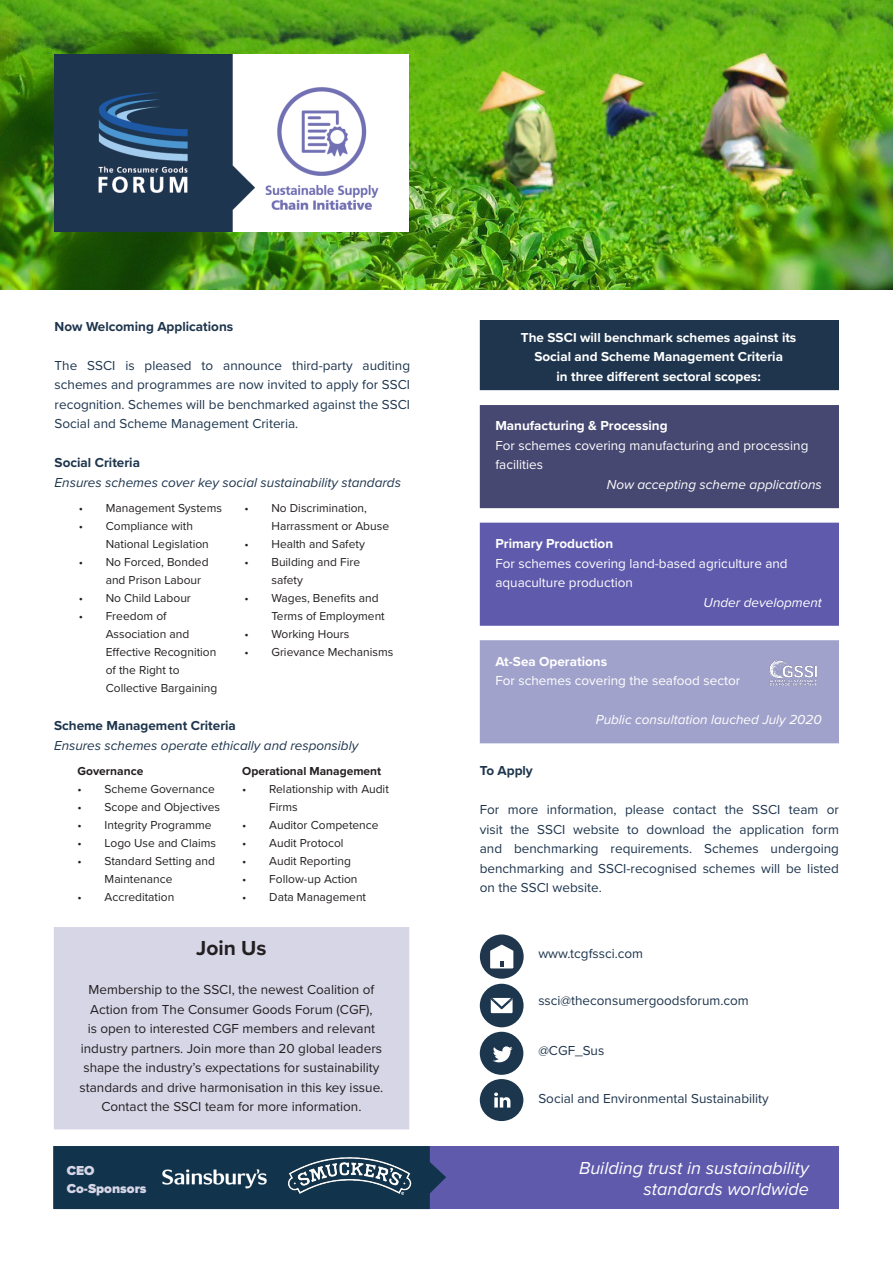
<style>
.page{position:relative;width:893px;height:1263px;background:#fff}
.page>*{position:absolute;margin:0;border:0;box-sizing:border-box;transform-origin:0 0}
.t1{font:700 21px "Proxima Nova";color:#231f20}
.t2{font:italic 18px/21px "Proxima Nova";color:#fff;text-align:right}
.t3{font:13.5px/19.5px "Proxima Nova";color:#1e354d;text-align:justify}
.t4{font:13.5px/19.5px "Proxima Nova";color:#231f20;text-align:center}
.t5{font:700 13.5px "Proxima Nova";color:#fff}
.t6{font:13.5px/19.5px "Proxima Nova";color:#fff}
.t7{font:italic 13.5px "Proxima Nova";color:#1e354d}
.t8{font:italic 13.5px "Proxima Nova";color:#fff}
.t9{font:700 13.5px "Proxima Nova";color:#1e354d}
.t10{font:900 13.5px/18px "Proxima Nova";color:#d7d6e7}
.t11{font:12px/18px "Proxima Nova";color:#231f20}
.t12{font:700 12px "Proxima Nova";color:#231f20}
</style>
<div class="page">
<div style="left:54px;top:927px;width:355px;height:202px;background:#d7d6e7"></div>
<img style="left:0;top:0;width:893px;height:290px">
<div style="left:54px;top:1146px;width:785px;height:63px;background:#5f5aac"></div>
<svg style="left:54px;top:1146px;width:392px;height:63px"></svg>
<div style="left:480px;top:1079px;width:43px;height:42px;background:#1c364d;border-radius:50%"></div>
<svg style="left:494px;top:1092px;width:16px;height:15px"></svg>
<div style="left:480px;top:1032px;width:43px;height:43px;background:#1c364d;border-radius:50%"></div>
<svg style="left:493px;top:1046px;width:20px;height:16px"></svg>
<svg style="left:480px;top:934px;width:44px;height:93px"></svg>
<img style="left:55px;top:54px;width:353px;height:177px">
<div style="left:480px;top:320px;width:359px;height:70px;background:#1e354d"></div>
<div style="left:480px;top:405px;width:359px;height:103px;background:#474871"></div>
<div style="left:480px;top:523px;width:359px;height:103px;background:#5f5aac;border:2px solid #5f5aac"></div>
<div style="left:480px;top:640px;width:359px;height:103px;background:#a1a2cb;border:2px solid #a1a2cb"></div>
<img style="left:769px;top:659px;width:48px;height:27px">
<img style="left:156px;top:1148px;width:119px;height:61px">
<img style="left:287px;top:1156px;width:124px;height:38px">
<p class="t9" style="left:55px;top:316px;width:180px">Now Welcoming Applications</p>
<p class="t3" style="left:55px;top:355px;width:357px">The SSCI is pleased to announce third-party auditing schemes and programmes are now invited to apply for SSCI recognition. Schemes will be benchmarked against the SSCI Social and Scheme Management Criteria.</p>
<p class="t9" style="left:55px;top:453px;width:87px">Social Criteria</p>
<p class="t7" style="left:55px;top:472px;width:348px">Ensures schemes cover key social sustainability standards</p>
<p class="t11" style="left:79px;top:498px;width:145px">• Management Systems</p>
<p class="t11" style="left:106px;top:516px;width:105px;text-indent:-27px">• Compliance with<br>National Legislation</p>
<p class="t11" style="left:106px;top:552px;width:104px;text-indent:-27px">• No Forced, Bonded and Prison Labour</p>
<p class="t11" style="left:79px;top:588px;width:114px">• No Child Labour</p>
<p class="t11" style="left:106px;top:606px;width:113px;text-indent:-27px">• Freedom of<br>Association and<br>Effective Recognition of the Right to<br>Collective Bargaining</p>
<p class="t11" style="left:271px;top:498px;width:119px;text-indent:-27px">• No Discrimination,<br>Harrassment or Abuse</p>
<p class="t11" style="left:244px;top:534px;width:122px">• Health and Safety</p>
<p class="t11" style="left:271px;top:552px;width:90px;text-indent:-27px">• Building and Fire safety</p>
<p class="t11" style="left:271px;top:588px;width:115px;text-indent:-27px">• Wages, Benefits and<br>Terms of Employment</p>
<p class="t11" style="left:244px;top:624px;width:106px">• Working Hours</p>
<p class="t11" style="left:244px;top:642px;width:150px">• Grievance Mechanisms</p>
<p class="t9" style="left:54px;top:716px;width:183px">Scheme Management Criteria</p>
<p class="t7" style="left:54px;top:735px;width:306px">Ensures schemes operate ethically and responsibly</p>
<p class="t12" style="left:78px;top:762px;width:67px">Governance</p>
<p class="t11" style="left:78px;top:780px;width:139px">• Scheme Governance</p>
<p class="t11" style="left:78px;top:798px;width:144px">• Scope and Objectives</p>
<p class="t11" style="left:78px;top:816px;width:136px">• Integrity Programme</p>
<p class="t11" style="left:78px;top:834px;width:140px">• Logo Use and Claims</p>
<p class="t11" style="left:105px;top:852px;width:112px;text-indent:-27px">• Standard Setting and<br>Maintenance</p>
<p class="t11" style="left:78px;top:888px;width:98px">• Accreditation</p>
<p class="t12" style="left:242px;top:762px;width:140px">Operational Management</p>
<p class="t11" style="left:269px;top:780px;width:121px;text-indent:-27px">• Relationship with Audit<br>Firms</p>
<p class="t11" style="left:242px;top:816px;width:138px">• Auditor Competence</p>
<p class="t11" style="left:242px;top:834px;width:103px">• Audit Protocol</p>
<p class="t11" style="left:242px;top:852px;width:110px">• Audit Reporting</p>
<p class="t11" style="left:242px;top:870px;width:117px">• Follow-up Action</p>
<p class="t11" style="left:242px;top:888px;width:125px">• Data Management</p>
<p class="t1" style="left:196px;top:932px;width:72px">Join Us</p>
<p class="t4" style="left:80px;top:979px;width:305px">Membership to the SSCI, the newest Coalition of Action from The Consumer Goods Forum (CGF),<br>is open to interested CGF members and relevant industry partners. Join more than 20 global leaders shape the industry’s expectations for sustainability standards and drive harmonisation in this key issue.<br>Contact the SSCI team for more information.</p>
<p class="t10" style="left:67px;top:1161px;width:81px">CEO<br>Co-Sponsors</p>
<p class="t5" style="left:521px;top:327px;width:277px">The SSCI will benchmark schemes against its</p>
<p class="t5" style="left:534px;top:347px;width:250px">Social and Scheme Management Criteria</p>
<p class="t5" style="left:557px;top:366px;width:206px">in three different sectoral scopes:</p>
<p class="t5" style="left:495px;top:416px;width:174px">Manufacturing &amp; Processing</p>
<p class="t6" style="left:495px;top:435px;width:315px">For schemes covering manufacturing and processing facilities</p>
<p class="t8" style="left:607px;top:474px;width:216px">Now accepting scheme applications</p>
<p class="t5" style="left:495px;top:533px;width:119px">Primary Production</p>
<p class="t6" style="left:495px;top:553px;width:294px">For schemes covering land-based agriculture and</p>
<p class="t6" style="left:495px;top:572px;width:139px">aquaculture production</p>
<p class="t8" style="left:704px;top:592px;width:120px">Under development</p>
<p class="t5" style="left:495px;top:651px;width:113px">At-Sea Operations</p>
<p class="t6" style="left:495px;top:670px;width:246px">For schemes covering the seafood sector</p>
<p class="t8" style="left:596px;top:709px;width:227px">Public consultation lauched July 2020</p>
<p class="t9" style="left:480px;top:761px;width:55px">To Apply</p>
<p class="t3" style="left:480px;top:799px;width:361px">For more information, please contact the SSCI team or visit the SSCI website to download the application form and benchmarking requirements. Schemes undergoing benchmarking and SSCI-recognised schemes will be listed on the SSCI website.</p>
<p class="t3" style="left:538px;top:943px;width:106px">www.tcgfssci.com</p>
<p class="t3" style="left:538px;top:990px;width:212px">ssci@theconsumergoodsforum.com</p>
<p class="t3" style="left:538px;top:1040px;width:67px">@CGF_Sus</p>
<p class="t3" style="left:538px;top:1088px;width:232px">Social and Environmental Sustainability</p>
<p class="t2" style="left:579px;top:1156px;width:231px">Building trust in sustainability standards worldwide</p>
</div>
